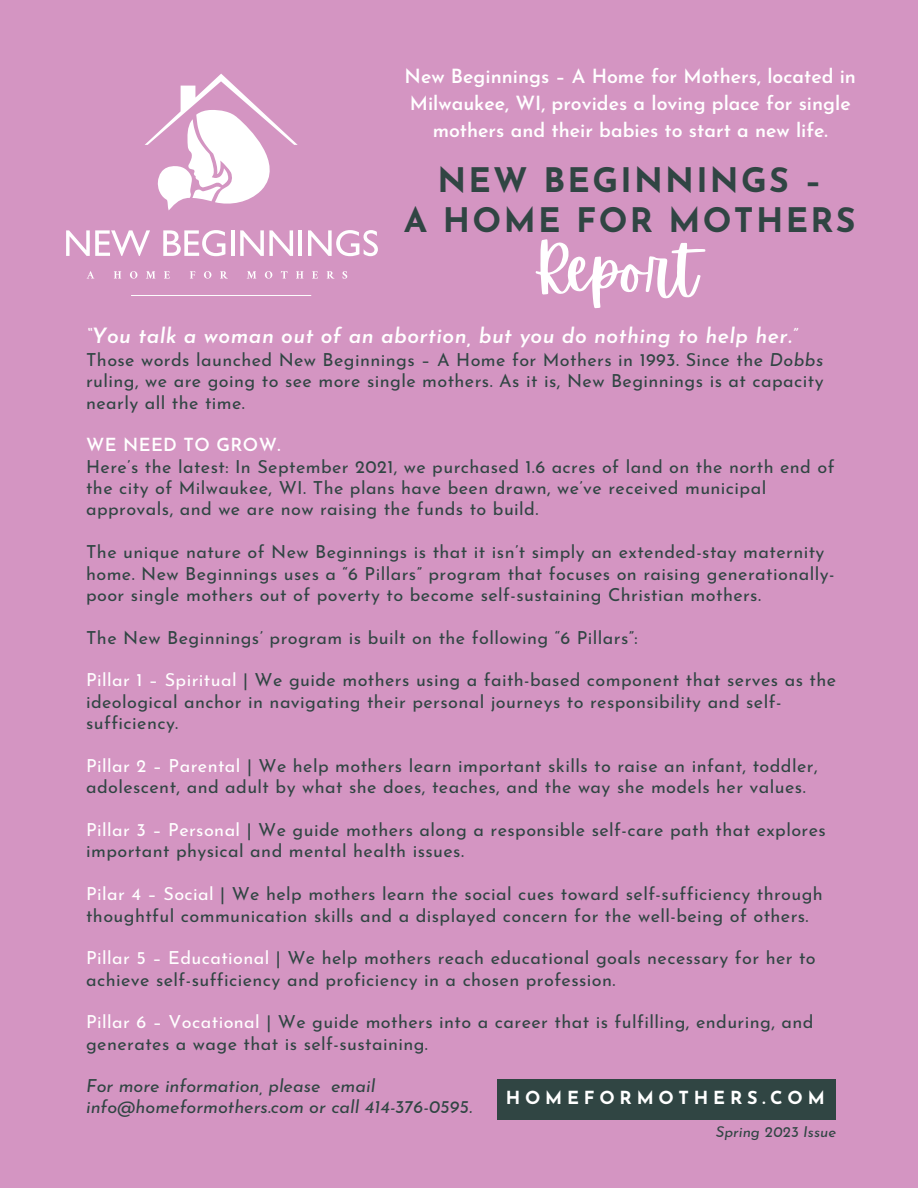
<style>
.page{position:relative;width:918px;height:1188px;background:#d495c2}
.page>*{position:absolute;margin:0;border:0;box-sizing:border-box;transform-origin:0 0}
.t1{font:63px "Apricots";color:#fff}
.t2{font:700 33.75px/40.5px "Josefin Sans";letter-spacing:.07em;color:#304543;text-align:center}
.t3{font:italic 600 21px "Josefin Sans";letter-spacing:.025em;color:#fff}
.t4{font:600 19.5px/27px "Josefin Sans";color:#fff;text-align:center}
.t5{font:18px/21.3px "Josefin Sans";letter-spacing:.025em;color:#304543}
.t6{font:italic 18px/21.3px "Josefin Sans";color:#304543}
.t7{font:700 18px "Josefin Sans";letter-spacing:.265em;color:#fff}
.t8{font:italic 15px "Josefin Sans";color:#304543}
.s1{font-style:italic}
.s2{font-weight:600;color:#fff}
.s3{color:#fff}
</style>
<div class="page">
<div style="left:497px;top:1079px;width:339px;height:40px;background:#304543"></div>
<svg style="left:66px;top:230px;width:84px;height:26px"></svg>
<svg style="left:163px;top:230px;width:62px;height:26px"></svg>
<hr style="left:231px;top:230px;width:3px;height:26px;background:#fff">
<svg style="left:240px;top:230px;width:53px;height:26px"></svg>
<hr style="left:299px;top:230px;width:3px;height:26px;background:#fff">
<svg style="left:308px;top:230px;width:70px;height:26px"></svg>
<svg style="left:87px;top:271px;width:7px;height:8px"></svg>
<svg style="left:114px;top:271px;width:7px;height:8px"></svg>
<svg style="left:130px;top:271px;width:7px;height:8px"></svg>
<svg style="left:146px;top:271px;width:9px;height:8px"></svg>
<svg style="left:164px;top:271px;width:6px;height:8px"></svg>
<svg style="left:190px;top:271px;width:5px;height:8px"></svg>
<svg style="left:204px;top:271px;width:7px;height:8px"></svg>
<svg style="left:220px;top:271px;width:8px;height:8px"></svg>
<svg style="left:247px;top:271px;width:9px;height:8px"></svg>
<svg style="left:265px;top:271px;width:7px;height:8px"></svg>
<svg style="left:281px;top:271px;width:7px;height:8px"></svg>
<svg style="left:296px;top:271px;width:7px;height:8px"></svg>
<svg style="left:312px;top:271px;width:6px;height:8px"></svg>
<svg style="left:327px;top:271px;width:7px;height:8px"></svg>
<svg style="left:342px;top:271px;width:5px;height:8px"></svg>
<hr style="left:131px;top:295px;width:180px;height:1px;background:#fff">
<svg style="left:145px;top:74px;width:153px;height:136px"></svg>
<p class="t4" style="left:405px;top:60px;width:453px">New Beginnings – A Home for Mothers, located in<br>Milwaukee, WI, provides a loving place for single mothers and their babies to start a new life.</p>
<p class="t2" style="left:404px;top:155px;width:453px">NEW BEGINNINGS –<br>A HOME FOR MOTHERS</p>
<p class="t1" style="left:533px;top:228px;width:166px">Report</p>
<p class="t3" style="left:86px;top:318px;width:713px">“You talk a woman out of an abortion, but you do nothing to help her.”</p>
<p class="t5" style="left:86px;top:347px;width:739px;text-align:justify">Those words launched New Beginnings – A Home for Mothers in 1993. Since the <span class="s1">Dobbs </span>ruling, we are going to see more single mothers. As it is, New Beginnings is at capacity nearly all the time.</p>
<p class="t5" style="left:86px;top:432px;width:750px"><span class="s2">WE NEED TO GROW.<br></span>Here’s the latest: In September 2021, we purchased 1.6 acres of land on the north end of the city of Milwaukee, WI. The plans have been drawn, we’ve received municipal approvals, and we are now raising the funds to build.</p>
<p class="t5" style="left:86px;top:539px;width:750px">The unique nature of New Beginnings is that it isn’t simply an extended-stay maternity home. New Beginnings uses a “6 Pillars” program that focuses on raising generationally&shy;poor single mothers out of poverty to become self-sustaining Christian mothers.</p>
<p class="t5" style="left:86px;top:625px;width:553px">The New Beginnings’ program is built on the following “6 Pillars”:</p>
<p class="t5" style="left:86px;top:667px;width:752px"><span class="s3">Pillar 1 – Spiritual</span> | We guide mothers using a faith-based component that serves as the ideological anchor in navigating their personal journeys to responsibility and self&shy;sufficiency.</p>
<p class="t5" style="left:86px;top:753px;width:733px"><span class="s3">Pillar 2 – Parental</span> | We help mothers learn important skills to raise an infant, toddler, adolescent, and adult by what she does, teaches, and the way she models her values.</p>
<p class="t5" style="left:86px;top:817px;width:741px"><span class="s3">Pillar 3 – Personal</span> | We guide mothers along a responsible self-care path that explores important physical and mental health issues.</p>
<p class="t5" style="left:86px;top:881px;width:738px"><span class="s3">Pilar 4 – Social</span> | We help mothers learn the social cues toward self-sufficiency through thoughtful communication skills and a displayed concern for the well-being of others.</p>
<p class="t5" style="left:86px;top:945px;width:731px"><span class="s3">Pillar 5 – Educational</span> | We help mothers reach educational goals necessary for her to achieve self-sufficiency and proficiency in a chosen profession.</p>
<p class="t5" style="left:86px;top:1009px;width:729px"><span class="s3">Pillar 6 – Vocational</span> | We guide mothers into a career that is fulfilling, enduring, and generates a wage that is self-sustaining.</p>
<p class="t6" style="left:86px;top:1073px;width:387px">For more information, please email info@homeformothers.com or call 414-376-0595.</p>
<p class="t7" style="left:506px;top:1082px;width:320px">HOMEFORMOTHERS.COM</p>
<p class="t8" style="left:716px;top:1120px;width:122px">Spring 2023 Issue</p>
</div>
